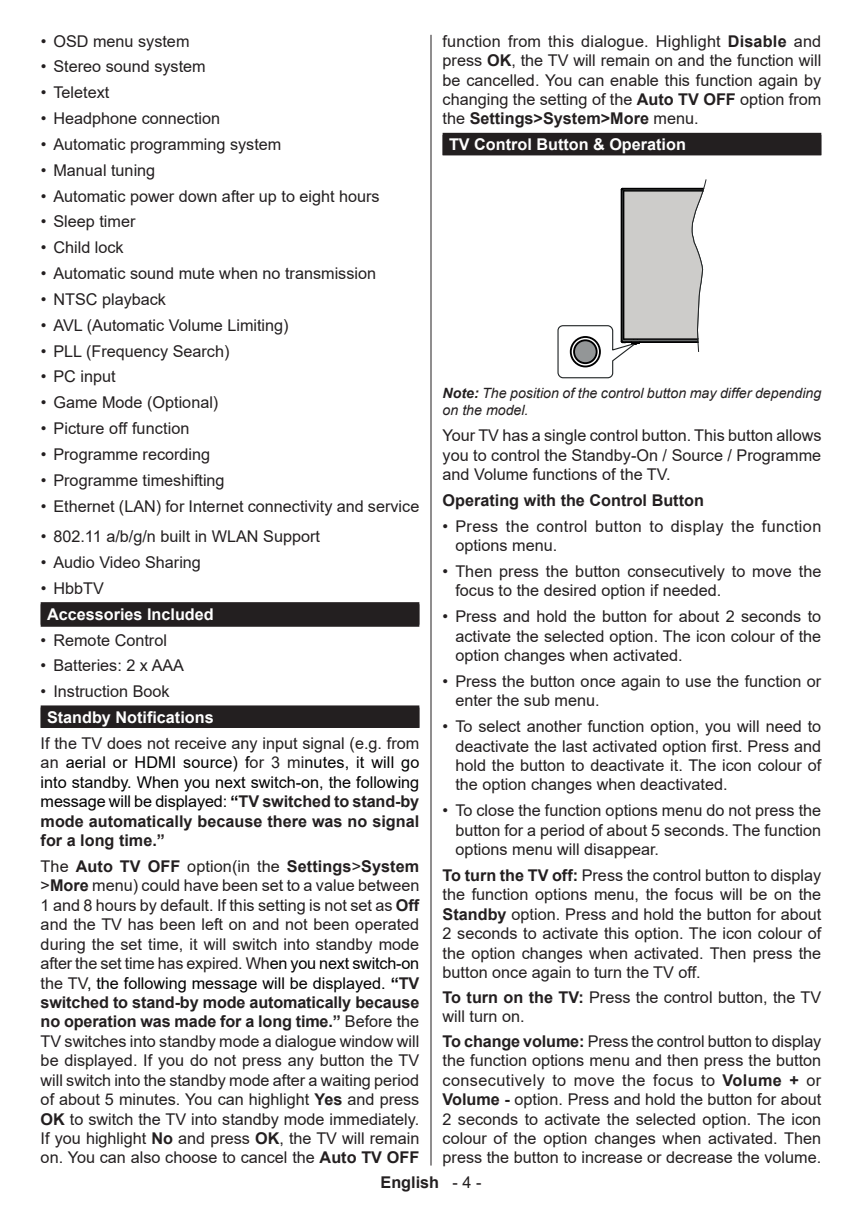
<style>
.page{position:relative;width:862px;height:1212px;background:#fff}
.page>*{position:absolute;margin:0;border:0;box-sizing:border-box;transform-origin:0 0}
.t1{font:16.2px/19.3px "Arial";color:#231f20;text-align:justify}
.t2{font:16.2px/19.3px "Arial";color:#000;text-align:justify}
.t3{font:700 16.2px "Arial";color:#fff}
.t4{font:16.2px/19.3px "Arial";letter-spacing:.025em;color:#231f20}
.t5{font:700 16.2px "Arial";color:#231f20}
.t6{font:italic 14.17px/17.1px "Arial";color:#231f20}
.s1{color:#231f20}
.s2{font-weight:700}
.s3{font-weight:700;color:#231f20}
.s4{color:#000}
.s5{font-weight:700;color:#000}
.s6{font-weight:400}
</style>
<div class="page">
<hr style="left:430px;top:35px;width:1px;height:1130px;background:#231f20">
<div style="left:41px;top:602px;width:378px;height:23px;background:#231f20"></div>
<div style="left:41px;top:604px;width:378px;height:23px;background:#231f20"></div>
<div style="left:41px;top:705px;width:378px;height:23px;background:#231f20"></div>
<div style="left:442px;top:133px;width:378px;height:22px;background:#231f20"></div>
<svg style="left:557px;top:179px;width:149px;height:200px"></svg>
<div style="left:572px;top:339px;width:25px;height:25px;border:2px solid #000001;border-radius:50%"></div>
<p class="t1" style="left:41px;top:31px;width:150px">• OSD menu system</p>
<p class="t1" style="left:41px;top:57px;width:166px">• Stereo sound system</p>
<p class="t1" style="left:41px;top:83px;width:70px">• Teletext</p>
<p class="t1" style="left:41px;top:109px;width:181px">• Headphone connection</p>
<p class="t1" style="left:41px;top:134px;width:242px">• Automatic programming system</p>
<p class="t1" style="left:41px;top:160px;width:116px">• Manual tuning</p>
<p class="t1" style="left:41px;top:186px;width:340px">• Automatic power down after up to eight hours</p>
<p class="t1" style="left:41px;top:212px;width:96px">• Sleep timer</p>
<p class="t1" style="left:41px;top:238px;width:84px">• Child lock</p>
<p class="t1" style="left:41px;top:264px;width:337px">• Automatic sound mute when no transmission</p>
<p class="t1" style="left:41px;top:289px;width:127px">• NTSC playback</p>
<p class="t1" style="left:41px;top:315px;width:249px">• AVL (Automatic Volume Limiting)</p>
<p class="t1" style="left:41px;top:341px;width:190px">• PLL (Frequency Search)</p>
<p class="t1" style="left:41px;top:367px;width:76px">• PC input</p>
<p class="t1" style="left:41px;top:393px;width:179px">• Game Mode (Optional)</p>
<p class="t1" style="left:41px;top:418px;width:150px">• Picture off function</p>
<p class="t1" style="left:41px;top:444px;width:171px">• Programme recording</p>
<p class="t1" style="left:41px;top:470px;width:185px">• Programme timeshifting</p>
<p class="t1" style="left:41px;top:496px;width:380px">• Ethernet (LAN) for Internet connectivity and service</p>
<p class="t1" style="left:41px;top:527px;width:280px">• 802.11 a/b/g/n built in WLAN Support</p>
<p class="t1" style="left:41px;top:552px;width:162px">• Audio Video Sharing</p>
<p class="t1" style="left:41px;top:578px;width:65px">• HbbTV</p>
<p class="t3" style="left:47px;top:602px;width:168px">Accessories Included</p>
<p class="t1" style="left:41px;top:630px;width:128px">• Remote Control</p>
<p class="t1" style="left:41px;top:656px;width:145px">• Batteries: 2 x AAA</p>
<p class="t1" style="left:41px;top:682px;width:130px">• Instruction Book</p>
<p class="t3" style="left:47px;top:706px;width:168px">Standby Notifications</p>
<p class="t2" style="left:41px;top:733px;width:380px"><span class="s1">If the TV does not receive any input signal (e.g. from an</span> aerial or HDMI source) f<span class="s1">or 3 mi</span>nutes, it will go into standby. When you next switch-on, the following message will be displayed: <span class="s2">“</span><span class="s3">TV switched to stand-by mode automatically because there was no signal for a long time.”</span></p>
<p class="t1" style="left:41px;top:856px;width:380px">The <span class="s2">Auto TV OFF</span> option(in the <span class="s2">Settings</span>&gt;<span class="s2">System </span>&gt;<span class="s2">More</span> menu) could have been set to a value between 1 and 8 hours by default. If this setting is not set as <span class="s2">Off </span>and the TV has been left on and not been operated during the set time, it will switch into standby mode after the set time has expired. Wh<span class="s4">en you next switch-on </span>the TV<span class="s4">, the following message will be displayed.</span> <span class="s5">“</span><span class="s2">TV switched to stand-by mode automatically because no operation was made for a long time.”</span> Before the TV switches into standby mode a dialogue window will be displayed. If you do not press any button the TV will switch into the standby mode after a waiting period of about 5 minutes. You can highlight <span class="s2">Yes</span> and press <span class="s2">OK</span> to switch the TV into standby mode immediately.<br>If you highlight <span class="s2">No</span> and press <span class="s2">OK</span>, the TV will remain on. You can also choose to cancel the <span class="s2">Auto TV OFF</span></p>
<p class="t1" style="left:442px;top:31px;width:380px">function from this dialogue. Highlight <span class="s2">Disable</span> and press <span class="s2">OK</span>, the TV will remain on and the function will be cancelled. You can enable this function again by changing the setting of the <span class="s2">Auto TV OFF</span> option from the <span class="s2">Settings&gt;System&gt;More</span> menu.</p>
<p class="t3" style="left:449px;top:133px;width:238px">TV Control Button &amp; Operation</p>
<p class="t6" style="left:442px;top:385px;width:380px"><span class="s2">Note:</span> The position of the control button may differ depending on the model.</p>
<p class="t1" style="left:442px;top:426px;width:380px">Your TV has a single control button. This button allows you to control the Standby-On / Source / Programme and Volume functions of the TV.</p>
<p class="t5" style="left:442px;top:489px;width:262px">Operating with the Control Button</p>
<p class="t4" style="left:455px;top:516px;width:367px;text-indent:-13px">• Press the control button to display the function options menu.</p>
<p class="t1" style="left:455px;top:561px;width:367px;text-indent:-13px">• Then press the button consecutively to move the focus to the desired option if needed.</p>
<p class="t1" style="left:455px;top:607px;width:367px;text-indent:-13px">• Press and hold the button for about 2 seconds to activate the selected option. The icon colour of the option changes when activated.</p>
<p class="t1" style="left:455px;top:671px;width:367px;text-indent:-13px">• Press the button once again to use the function or enter the sub menu.</p>
<p class="t1" style="left:455px;top:717px;width:367px;text-indent:-13px">• To select another function option, you will need to deactivate the last activated option first. Press and hold the button to deactivate it. The icon colour of the option changes when deactivated.</p>
<p class="t1" style="left:455px;top:801px;width:367px;text-indent:-13px">• To close the function options menu do not press the button for a period of about 5 seconds. The function options menu will disappear.</p>
<p class="t1" style="left:442px;top:865px;width:380px"><span class="s2">To turn the TV off:</span> Press the control button to display the function options menu, the focus will be on the <span class="s2">Standby</span> option. Press and hold the button for about 2 seconds to activate this option. The icon colour of the option changes when activated. Then press the button once again to turn the TV off.</p>
<p class="t1" style="left:442px;top:987px;width:380px"><span class="s2">To turn on the TV:</span> Press the control button, the TV will turn on.</p>
<p class="t1" style="left:442px;top:1031px;width:380px"><span class="s2">To change volume:</span> Press the control button to display the function options menu and then press the button consecutively to move the focus to <span class="s2">Volume +</span> or <span class="s2">Volume -</span> option. Press and hold the button for about 2 seconds to activate the selected option. The icon colour of the option changes when activated. Then press the button to increase or decrease the volume.</p>
<p class="t5" style="left:380px;top:1171px;width:102px">English <span class="s6">- 4 -</span></p>
</div>
